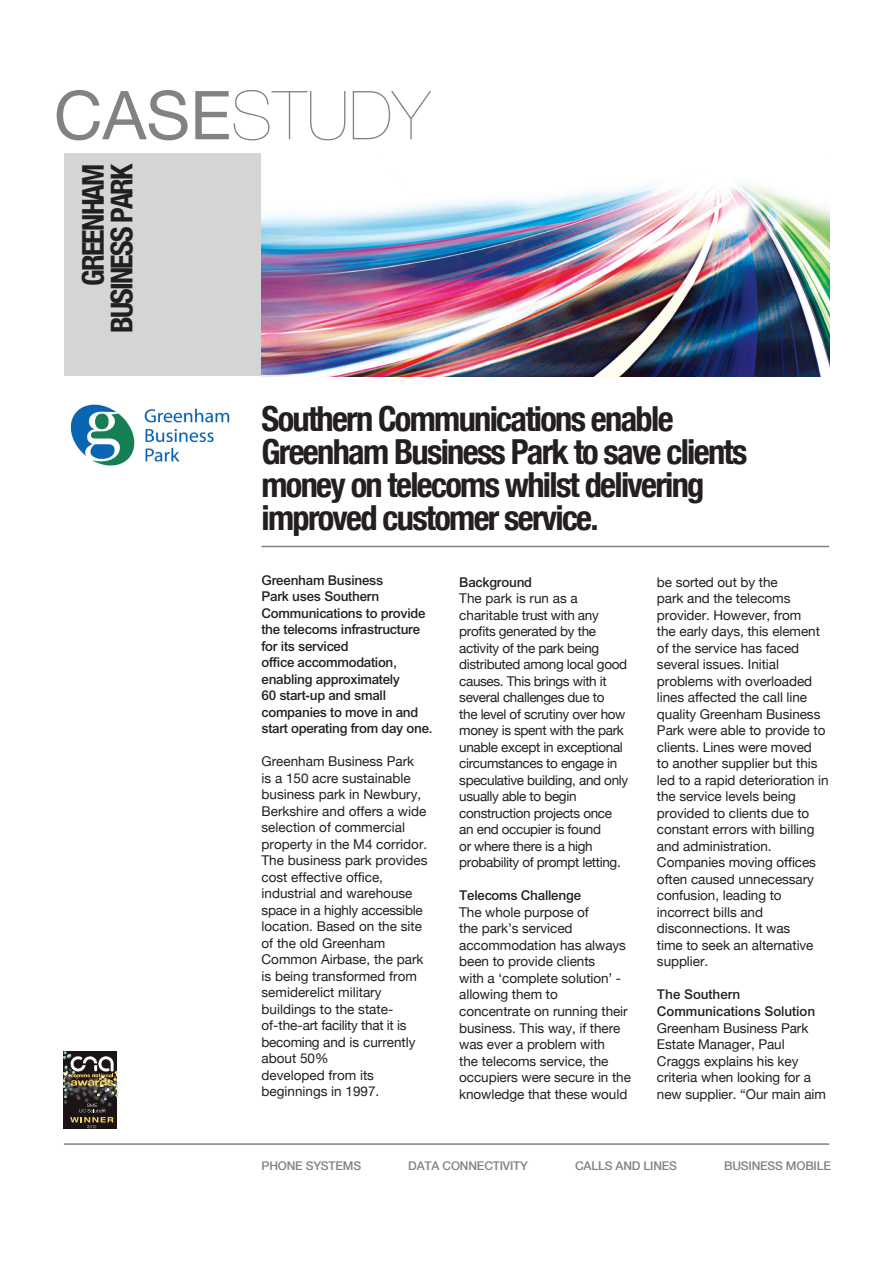
<style>
.page{position:relative;width:893px;height:1263px;background:#fff}
.page>*{position:absolute;margin:0;border:0;box-sizing:border-box;transform-origin:0 0}
.t1{font:200 67.5px "Helvetica Neue";color:#808285}
.t2{font:700 condensed 34.5px/33px "Helvetica Neue";letter-spacing:-.05em;color:#231f20}
.t3{font:700 condensed 30px "Helvetica Neue";letter-spacing:-.06em;color:#231f20}
.t4{font:13.5px/16.5px "Helvetica Neue";letter-spacing:-.005em;color:#231f20}
.t5{font:13.5px/16.5px "Helvetica Neue";letter-spacing:-.025em;color:#231f20}
.t6{font:500 13.5px/16.5px "Arial";letter-spacing:-.02em;color:#231f20}
.t7{font:500 12px "Helvetica Neue";letter-spacing:-.015em;color:#808285}
.s1{font-weight:400}
</style>
<div class="page">
<hr style="left:261px;top:546px;width:568px;height:1px;background:#808285">
<hr style="left:64px;top:1143px;width:765px;height:2px;background:#808285">
<div style="left:64px;top:153px;width:197px;height:223px;background:#d3d6d4"></div>
<svg style="left:64px;top:1052px;width:54px;height:76px;background:#514a40"></svg>
<img style="left:71px;top:404px;width:159px;height:62px">
<img style="left:261px;top:184px;width:568px;height:192px">
<p class="t1" style="left:54px;top:63px;width:377px"><span class="s1">CASE</span>STUDY</p>
<p class="t3" style="left:68px;top:286px;width:124px;rotate:-90deg">GREENHAM</p>
<p class="t3" style="left:97px;top:333px;width:172px;rotate:-90deg">BUSINESS PARK</p>
<p class="t2" style="left:261px;top:400px;width:414px">Southern Communications enable</p>
<p class="t2" style="left:261px;top:433px;width:487px">Greenham Business Park to save clients money on telecoms whilst delivering</p>
<p class="t2" style="left:261px;top:499px;width:339px">improved customer service.</p>
<p class="t6" style="left:261px;top:571px;width:166px">Greenham Business<br>Park uses Southern<br>Communications to provide the telecoms infrastructure for its serviced</p>
<p class="t6" style="left:261px;top:654px;width:137px">office accommodation,</p>
<p class="t6" style="left:261px;top:670px;width:140px">enabling approximately</p>
<p class="t6" style="left:261px;top:687px;width:126px">60 start-up and small</p>
<p class="t6" style="left:261px;top:703px;width:173px">companies to move in and start operating from day one.</p>
<p class="t4" style="left:261px;top:754px;width:168px">Greenham Business Park<br>is a 150 acre sustainable business park in Newbury,<br>Berkshire and offers a wide selection of commercial property in the M4 corridor.<br>The business park provides cost effective office,</p>
<p class="t4" style="left:261px;top:886px;width:163px">industrial and warehouse space in a highly accessible location. Based on the site of the old Greenham</p>
<p class="t4" style="left:261px;top:952px;width:164px">Common Airbase, the park is being transformed from semiderelict military</p>
<p class="t4" style="left:261px;top:1001px;width:156px">buildings to the state&shy;of-the-art facility that it is becoming and is currently about 50%</p>
<p class="t4" style="left:261px;top:1067px;width:114px">developed from its</p>
<p class="t4" style="left:261px;top:1084px;width:119px">beginnings in 1997.</p>
<p class="t6" style="left:459px;top:574px;width:74px">Background</p>
<p class="t4" style="left:459px;top:591px;width:120px">The park is run as a</p>
<p class="t4" style="left:459px;top:608px;width:141px">charitable trust with any</p>
<p class="t5" style="left:459px;top:624px;width:138px">profits generated by the</p>
<p class="t5" style="left:459px;top:641px;width:142px">activity of the park being</p>
<p class="t5" style="left:459px;top:657px;width:169px">distributed among local good</p>
<p class="t5" style="left:459px;top:674px;width:171px">causes. This brings with it several challenges due to<br>the level of scrutiny over how money is spent with the park unable except in exceptional circumstances to engage in speculative building, and only usually able to begin</p>
<p class="t5" style="left:459px;top:806px;width:154px">construction projects once</p>
<p class="t5" style="left:459px;top:822px;width:143px">an end occupier is found</p>
<p class="t5" style="left:459px;top:839px;width:163px">or where there is a high probability of prompt letting.</p>
<p class="t6" style="left:459px;top:887px;width:123px">Telecoms Challenge</p>
<p class="t4" style="left:459px;top:905px;width:131px">The whole purpose of</p>
<p class="t4" style="left:459px;top:921px;width:115px">the park’s serviced</p>
<p class="t4" style="left:459px;top:938px;width:168px">accommodation has always been to provide clients</p>
<p class="t4" style="left:459px;top:971px;width:163px">with a ‘complete solution’ - allowing them to</p>
<p class="t4" style="left:459px;top:1004px;width:170px">concentrate on running their business. This way, if there was ever a problem with</p>
<p class="t4" style="left:459px;top:1053px;width:173px">the telecoms service, the occupiers were secure in the knowledge that these would</p>
<p class="t4" style="left:657px;top:575px;width:122px">be sorted out by the</p>
<p class="t4" style="left:657px;top:591px;width:135px">park and the telecoms</p>
<p class="t4" style="left:657px;top:608px;width:146px">provider. However, from</p>
<p class="t4" style="left:657px;top:624px;width:164px">the early days, this element of the service has faced several issues. Initial</p>
<p class="t4" style="left:657px;top:674px;width:170px">problems with overloaded lines affected the call line quality Greenham Business<br>Park were able to provide to</p>
<p class="t4" style="left:657px;top:740px;width:173px">clients. Lines were moved<br>to another supplier but this led to a rapid deterioration in the service levels being</p>
<p class="t4" style="left:657px;top:806px;width:159px">provided to clients due to constant errors with billing and administration.</p>
<p class="t4" style="left:657px;top:855px;width:161px">Companies moving offices often caused unnecessary confusion, leading to</p>
<p class="t4" style="left:657px;top:905px;width:108px">incorrect bills and</p>
<p class="t4" style="left:657px;top:921px;width:135px">disconnections. It was</p>
<p class="t4" style="left:657px;top:938px;width:158px">time to seek an alternative</p>
<p class="t4" style="left:657px;top:954px;width:53px">supplier.</p>
<p class="t6" style="left:657px;top:986px;width:85px">The Southern</p>
<p class="t6" style="left:657px;top:1003px;width:160px">Communications Solution</p>
<p class="t4" style="left:657px;top:1020px;width:153px">Greenham Business Park<br>Estate Manager, Paul<br>Craggs explains his key</p>
<p class="t4" style="left:657px;top:1070px;width:171px">criteria when looking for a new supplier. “Our main aim</p>
<p class="t7" style="left:261px;top:1156px;width:101px">PHONE SYSTEMS</p>
<p class="t7" style="left:408px;top:1156px;width:121px">DATA CONNECTIVITY</p>
<p class="t7" style="left:575px;top:1156px;width:103px">CALLS AND LINES</p>
<p class="t7" style="left:724px;top:1156px;width:108px">BUSINESS MOBILE</p>
</div>
